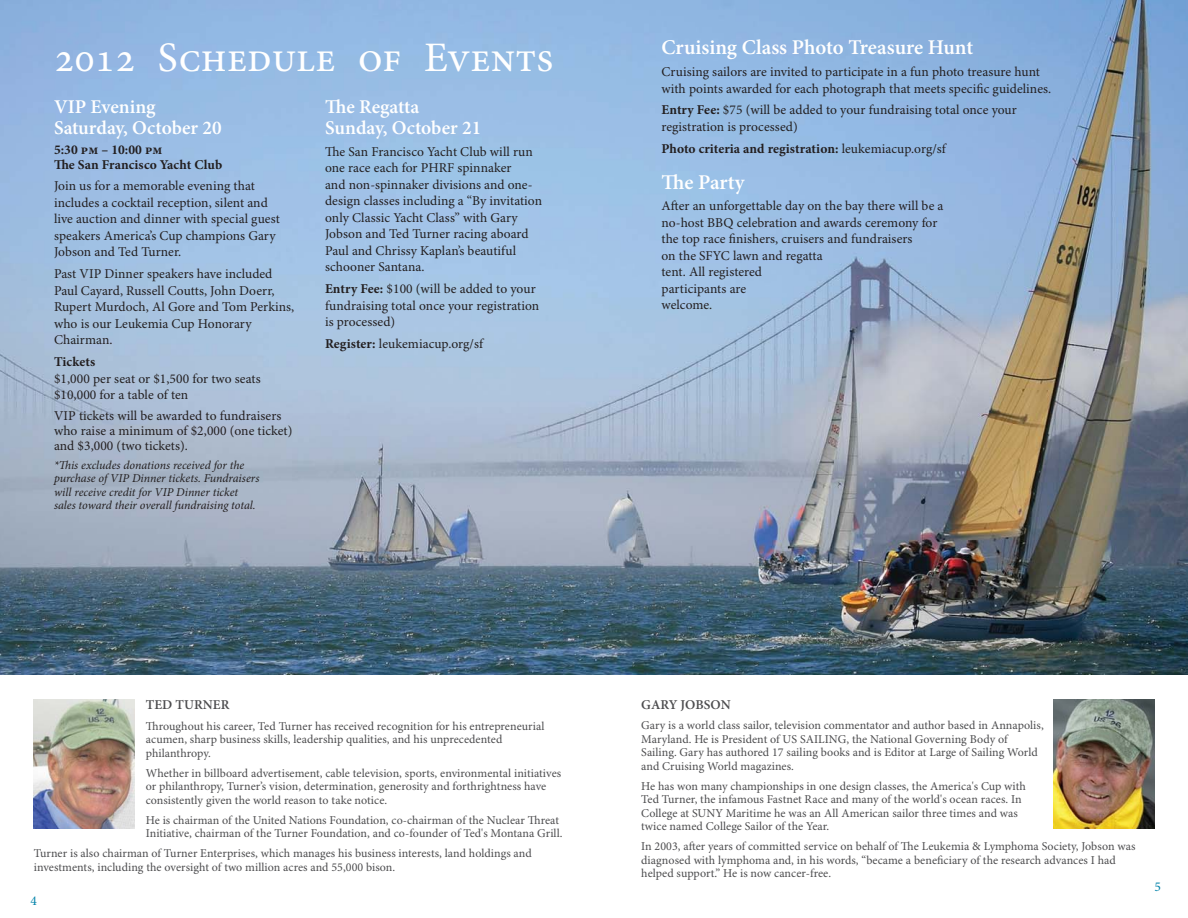
<style>
.page{position:relative;width:1188px;height:918px;background:#fff}
.page>*{position:absolute;margin:0;border:0;box-sizing:border-box;transform-origin:0 0}
.t1{font:42px "Minion Pro";color:#fff}
.t2{font:600 21px "Minion Pro";color:#fff}
.t3{font:600 19.5px/21px "Minion Pro";color:#fff}
.t4{font:13.5px/16.5px "Minion Pro";letter-spacing:.005em;color:#231f20}
.t5{font:700 13.5px/15px "Minion Pro";letter-spacing:.005em;color:#231f20}
.t6{font:600 13.5px "Minion Pro";letter-spacing:.005em;color:#4c4c4e}
.t7{font:13.5px "Minion Pro";color:#0082a9}
.t8{font:12px/13.5px "Minion Pro";letter-spacing:.005em;color:#4c4c4e}
.t9{font:italic 12px/13.5px "Minion Pro";color:#231f20}
.s1{font-weight:700}
.s2{font-weight:400}
</style>
<div class="page">
<img style="left:0;top:0;width:1188px;height:675px">
<img style="left:34px;top:700px;width:101px;height:128px">
<img style="left:1053px;top:700px;width:101px;height:128px">
<svg style="left:56px;top:52px;width:37px;height:19px"></svg>
<svg style="left:99px;top:52px;width:13px;height:19px"></svg>
<svg style="left:118px;top:52px;width:16px;height:19px"></svg>
<h1 class="t1" style="left:158px;top:41px;width:397px">Schedule of Events</h1>
<h3 class="t3" style="left:325px;top:98px;width:158px">The Regatta<br>Sunday, October 21</h3>
<p class="t4" style="left:325px;top:145px;width:219px">The San Francisco Yacht Club will run one race each for PHRF spinnaker<br>and non-spinnaker divisions and one&shy;design classes including a “By invitation only Classic Yacht Class” with Gary Jobson and Ted Turner racing aboard Paul and Chrissy Kaplan’s beautiful schooner Santana.</p>
<p class="t4" style="left:325px;top:282px;width:216px"><span class="s1">Entry Fee:</span> $100 (will be added to your fundraising total once your registration is processed)</p>
<p class="t4" style="left:325px;top:337px;width:161px"><span class="s1">Register:</span> leukemiacup.org/sf</p>
<h3 class="t3" style="left:54px;top:98px;width:169px">VIP Evening<br>Saturday, October 20</h3>
<p class="t5" style="left:54px;top:143px;width:170px">5:30 pm – 10:00 pm<br>The San Francisco Yacht Club</p>
<p class="t4" style="left:54px;top:179px;width:227px">Join us for a memorable evening that includes a cocktail reception, silent and live auction and dinner with special guest speakers America’s Cup champions Gary Jobson and Ted Turner.</p>
<p class="t4" style="left:54px;top:267px;width:242px">Past VIP Dinner speakers have included<br>Paul Cayard, Russell Coutts, John Doerr,<br>Rupert Murdoch, Al Gore and Tom Perkins, who is our Leukemia Cup Honorary<br>Chairman.</p>
<p class="t5" style="left:54px;top:356px;width:43px">Tickets</p>
<p class="t4" style="left:54px;top:371px;width:208px">$1,000 per seat or $1,500 for two seats $10,000 for a table of ten</p>
<p class="t4" style="left:54px;top:409px;width:240px;line-height:15px">VIP tickets will be awarded to fundraisers who raise a minimum of $2,000 (one ticket) and $3,000 (two tickets).</p>
<p class="t9" style="left:54px;top:459px;width:207px">*This excludes donations received for the purchase of VIP Dinner tickets. Fundraisers will receive credit for VIP Dinner ticket sales toward their overall fundraising total.</p>
<p class="t6" style="left:146px;top:700px;width:85px">TED TURNER</p>
<p class="t8" style="left:146px;top:720px;width:400px">Throughout his career, Ted Turner has received recognition for his entrepreneurial acumen, sharp business skills, leadership qualities, and his unprecedented philanthropy.</p>
<p class="t8" style="left:146px;top:767px;width:417px">Whether in billboard advertisement, cable television, sports, environmental initiatives or philanthropy, Turner’s vision, determination, generosity and forthrightness have consistently given the world reason to take notice.</p>
<p class="t8" style="left:146px;top:814px;width:418px">He is chairman of the United Nations Foundation, co-chairman of the Nuclear Threat<br>Initiative, chairman of the Turner Foundation, and co-founder of Ted's Montana Grill.</p>
<p class="t8" style="left:34px;top:848px;width:499px">Turner is also chairman of Turner Enterprises, which manages his business interests, land holdings and investments, including the oversight of two million acres and 55,000 bison.</p>
<p class="t7" style="left:30px;top:896px;width:8px">4</p>
<h2 class="t2" style="left:662px;top:39px;width:313px">Cruising Class Photo Treasure Hunt</h2>
<p class="t4" style="left:662px;top:65px;width:391px">Cruising sailors are invited to participate in a fun photo treasure hunt with points awarded for each photograph that meets specific guidelines.</p>
<p class="t4" style="left:662px;top:103px;width:357px"><span class="s1">Entry Fee:</span> $75 (will be added to your fundraising total once your registration is processed)</p>
<p class="t5" style="left:662px;top:142px;width:287px">Photo criteria and registration: <span class="s2">leukemiacup.org/sf</span></p>
<h2 class="t2" style="left:662px;top:173px;width:84px">The Party</h2>
<p class="t4" style="left:662px;top:199px;width:284px">After an unforgettable day on the bay there will be a no-host BBQ celebration and awards ceremony for the top race finishers, cruisers and fundraisers<br>on the SFYC lawn and regatta<br>tent. All registered<br>participants are<br>welcome.</p>
<p class="t6" style="left:641px;top:700px;width:91px">GARY JOBSON</p>
<p class="t8" style="left:641px;top:720px;width:404px">Gary is a world class sailor, television commentator and author based in Annapolis, Maryland. He is President of US SAILING, the National Governing Body of Sailing. Gary has authored 17 sailing books and is Editor at Large of Sailing World and Cruising World magazines.</p>
<p class="t8" style="left:641px;top:780px;width:386px">He has won many championships in one design classes, the America's Cup with Ted Turner, the infamous Fastnet Race and many of the world's ocean races. In College at SUNY Maritime he was an All American sailor three times and was twice named College Sailor of the Year.</p>
<p class="t8" style="left:641px;top:841px;width:496px">In 2003, after years of committed service on behalf of The Leukemia &amp; Lymphoma Society, Jobson was diagnosed with lymphoma and, in his words, “became a beneficiary of the research advances I had helped support.” He is now cancer-free.</p>
<p class="t7" style="left:1155px;top:881px;width:8px">5</p>
</div>
